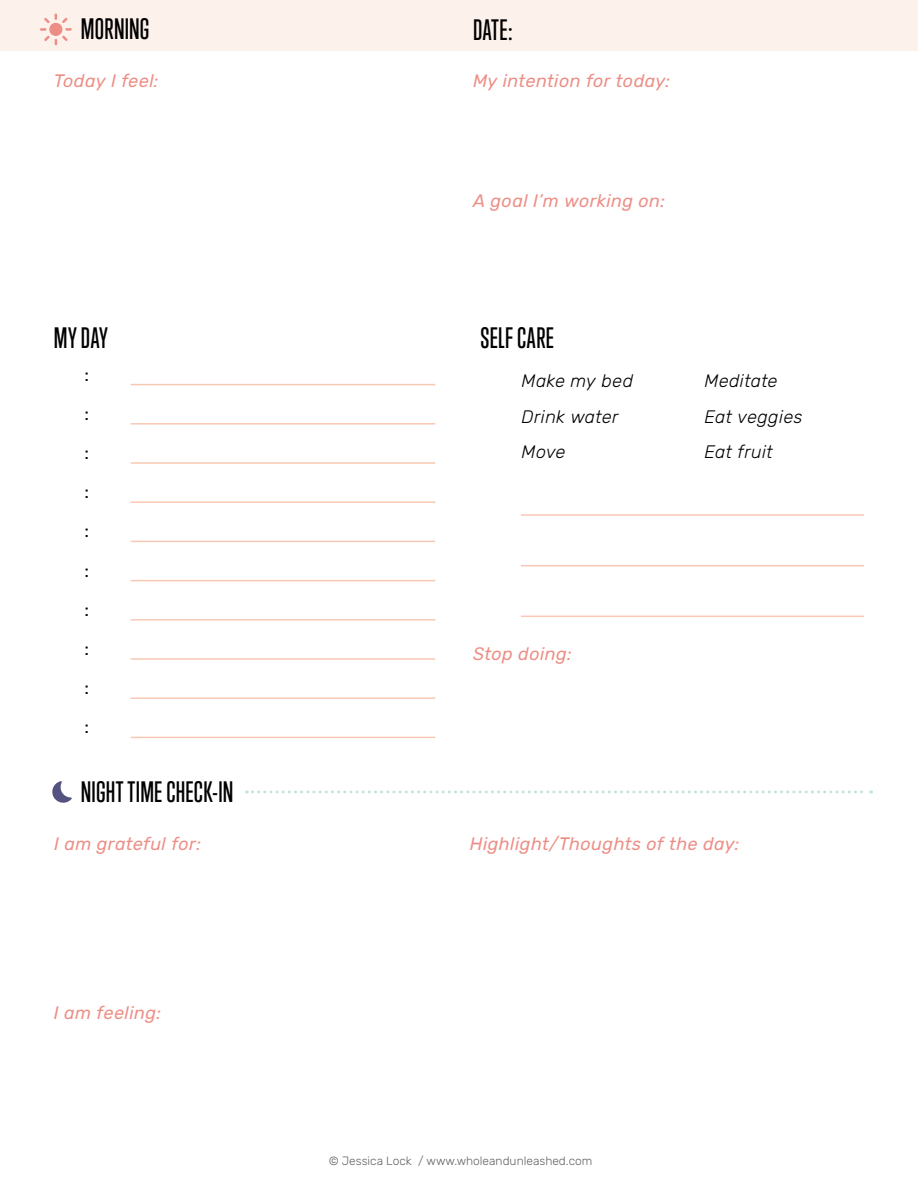
<style>
.page{position:relative;width:918px;height:1188px;background:#fff}
.page>*{position:absolute;margin:0;border:0;box-sizing:border-box;transform-origin:0 0}
.t1{font:500 27px "Trump Gothic Pro";letter-spacing:.01em;color:#000}
.t2{font:italic 18px "Rubik";letter-spacing:.025em;color:#ed8e86}
.t3{font:italic 300 18px "Rubik";letter-spacing:.02em;color:#000}
.t4{font:18px "Rubik";color:#000}
.t5{font:300 12px "Rubik";color:#636466}
</style>
<div class="page">
<div style="left:0;top:0;width:918px;height:50px;background:#fdf1ec"></div>
<hr style="left:521px;top:514px;width:343px;height:2px;background:#f8c8b4">
<hr style="left:131px;top:384px;width:304px;height:1px;background:#f8c8b4">
<hr style="left:131px;top:423px;width:304px;height:2px;background:#f8c8b4">
<hr style="left:131px;top:462px;width:304px;height:2px;background:#f8c8b4">
<hr style="left:131px;top:501px;width:304px;height:2px;background:#f8c8b4">
<hr style="left:131px;top:541px;width:304px;height:1px;background:#f8c8b4">
<hr style="left:131px;top:580px;width:304px;height:1px;background:#f8c8b4">
<hr style="left:131px;top:619px;width:304px;height:2px;background:#f8c8b4">
<hr style="left:131px;top:658px;width:304px;height:2px;background:#f8c8b4">
<hr style="left:131px;top:697px;width:304px;height:2px;background:#f8c8b4">
<hr style="left:131px;top:737px;width:304px;height:1px;background:#f8c8b4">
<hr style="left:521px;top:565px;width:343px;height:1px;background:#f8c8b4">
<hr style="left:521px;top:616px;width:343px;height:1px;background:#f8c8b4">
<svg style="left:52px;top:781px;width:20px;height:22px"></svg>
<svg style="left:40px;top:14px;width:32px;height:31px"></svg>
<svg style="left:246px;top:790px;width:626px;height:3px"></svg>
<p class="t1" style="left:81px;top:13px;width:70px">MORNING</p>
<p class="t1" style="left:473px;top:14px;width:41px">DATE:</p>
<p class="t2" style="left:54px;top:70px;width:106px">Today I feel:</p>
<p class="t2" style="left:473px;top:70px;width:199px">My intention for today:</p>
<p class="t2" style="left:473px;top:191px;width:194px">A goal I’m working on:</p>
<p class="t1" style="left:54px;top:322px;width:56px">MY DAY</p>
<p class="t1" style="left:481px;top:322px;width:75px">SELF CARE</p>
<p class="t4" style="left:85px;top:364px;width:6px">:</p>
<p class="t4" style="left:85px;top:403px;width:6px">:</p>
<p class="t4" style="left:85px;top:443px;width:6px">:</p>
<p class="t4" style="left:85px;top:482px;width:6px">:</p>
<p class="t4" style="left:85px;top:521px;width:6px">:</p>
<p class="t4" style="left:85px;top:560px;width:6px">:</p>
<p class="t4" style="left:85px;top:599px;width:6px">:</p>
<p class="t4" style="left:85px;top:639px;width:6px">:</p>
<p class="t4" style="left:85px;top:678px;width:6px">:</p>
<p class="t4" style="left:85px;top:717px;width:6px">:</p>
<p class="t1" style="left:81px;top:776px;width:154px">NIGHT TIME CHECK-IN</p>
<p class="t3" style="left:522px;top:371px;width:113px">Make my bed</p>
<p class="t3" style="left:522px;top:407px;width:98px">Drink water</p>
<p class="t3" style="left:522px;top:442px;width:45px">Move</p>
<p class="t2" style="left:473px;top:643px;width:100px">Stop doing:</p>
<p class="t3" style="left:704px;top:371px;width:74px">Meditate</p>
<p class="t3" style="left:704px;top:407px;width:99px">Eat veggies</p>
<p class="t3" style="left:704px;top:442px;width:70px">Eat fruit</p>
<p class="t2" style="left:54px;top:834px;width:148px">I am grateful for:</p>
<p class="t2" style="left:470px;top:834px;width:271px">Highlight/Thoughts of the day:</p>
<p class="t2" style="left:54px;top:1003px;width:109px">I am feeling:</p>
<p class="t5" style="left:329px;top:1154px;width:265px">© Jessica Lockˍ / www.wholeandunleashed.com</p>
</div>
